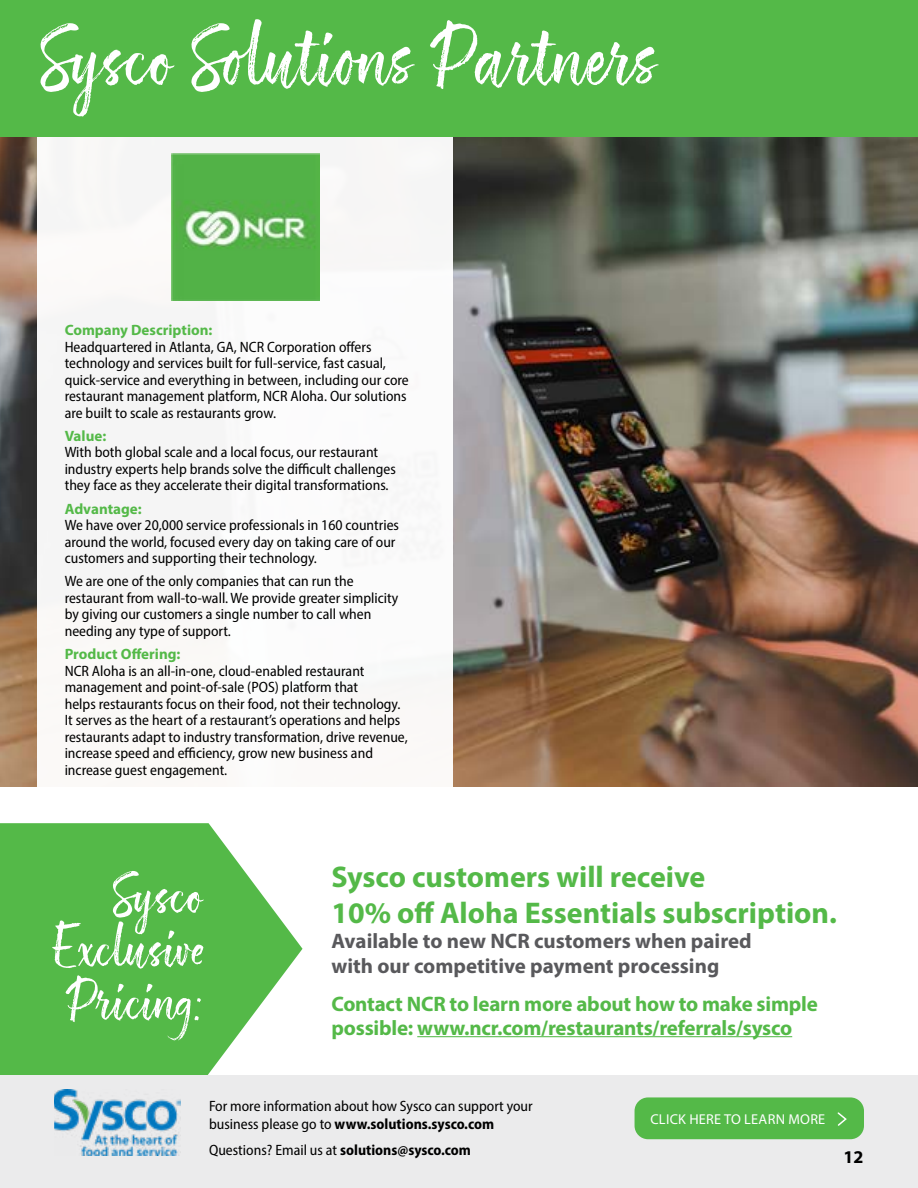
<style>
.page{position:relative;width:918px;height:1188px;background:#fff}
.page>*{position:absolute;margin:0;border:0;box-sizing:border-box;transform-origin:0 0}
.t1{font:76.5px "ATS Script";color:#fff}
.t2{font:51.9px/53.2px "ATS Script";color:#fff;text-align:justify}
.t3{font:700 30px/36px "Myriad Pro";color:#54b948}
.t4{font:700 21px/24px "Myriad Pro";letter-spacing:-.01em;color:#54b948}
.t5{font:700 21px/25.2px "Myriad Pro";color:#59595c}
.t6{font:700 18px "Myriad Pro";color:#000}
.t7{font:semi-condensed 15px/16.5px "Myriad Pro";color:#000}
.t8{font:700 15px "Myriad Pro";color:#54b948}
.t9{font:14.25px "Myriad Pro";letter-spacing:.02em;color:#fff}
.s1{font-weight:700}
</style>
<div class="page">
<img style="left:0;top:137px;width:918px;height:649px">
<div style="left:38px;top:0;width:415px;height:853px;background:#faf9f7"></div>
<div style="left:0;top:0;width:918px;height:137px;background:#54b948"></div>
<svg style="left:0;top:823px;width:303px;height:252px;fill:#54b948"></svg>
<hr style="left:417px;top:1036px;width:375px;height:1px;background:#54b948">
<div style="left:0;top:1075px;width:918px;height:113px;background:#ebebec"></div>
<div style="left:635px;top:1097px;width:229px;height:42px;background:#54b948;border-radius:14px"></div>
<svg style="left:838px;top:1112px;width:9px;height:14px"></svg>
<img style="left:54px;top:1090px;width:127px;height:65px">
<img style="left:172px;top:153px;width:147px;height:148px">
<h1 class="t1" style="left:40px;top:14px;width:621px">Sysco Solutions Partners</h1>
<p class="t8" style="left:65px;top:320px;width:149px">Company Description:</p>
<p class="t7" style="left:65px;top:338px;width:346px">Headquartered in Atlanta, GA, NCR Corporation offers technology and services built for full-service, fast casual, quick-service and everything in between, including our core restaurant management platform, NCR Aloha. Our solutions are built to scale as restaurants grow.</p>
<p class="t8" style="left:65px;top:426px;width:43px">Value:</p>
<p class="t7" style="left:65px;top:444px;width:333px">With both global scale and a local focus, our restaurant industry experts help brands solve the difficult challenges they face as they accelerate their digital transformations.</p>
<p class="t8" style="left:65px;top:499px;width:79px">Advantage:</p>
<p class="t7" style="left:65px;top:517px;width:336px">We have over 20,000 service professionals in 160 countries around the world, focused every day on taking care of our customers and supporting their technology.</p>
<p class="t7" style="left:65px;top:573px;width:335px">We are one of the only companies that can run the restaurant from wall-to-wall. We provide greater simplicity by giving our customers a single number to call when needing any type of support.</p>
<p class="t8" style="left:65px;top:644px;width:117px">Product Offering:</p>
<p class="t7" style="left:65px;top:662px;width:345px">NCR Aloha is an all-in-one, cloud-enabled restaurant management and point-of-sale (POS) platform that<br>helps restaurants focus on their food, not their technology.<br>It serves as the heart of a restaurant’s operations and helps restaurants adapt to industry transformation, drive revenue, increase speed and efficiency, grow new business and increase guest engagement.</p>
<h2 class="t2" style="left:53px;top:868px;width:153px;text-indent:60px">Sysco Exclusive Pricing:</h2>
<h3 class="t3" style="left:332px;top:858px;width:507px">Sysco customers will receive<br>10% off Aloha Essentials subscription.</h3>
<h3 class="t5" style="left:332px;top:927px;width:422px">Available to new NCR customers when paired with our competitive payment processing</h3>
<h3 class="t4" style="left:332px;top:991px;width:488px">Contact NCR to learn more about how to make simple possible: www.ncr.com/restaurants/referrals/sysco</h3>
<p class="t7" style="left:209px;top:1097px;width:325px;line-height:18px">For more information about how Sysco can support your business please go to <span class="s1">www.solutions.sysco.com</span></p>
<p class="t7" style="left:209px;top:1142px;width:263px">Questions? Email us at <span class="s1">solutions@sysco.com</span></p>
<p class="t6" style="left:844px;top:1145px;width:21px">12</p>
<p class="t9" style="left:650px;top:1111px;width:176px">CLICK HERE TO LEARN MORE</p>
</div>
